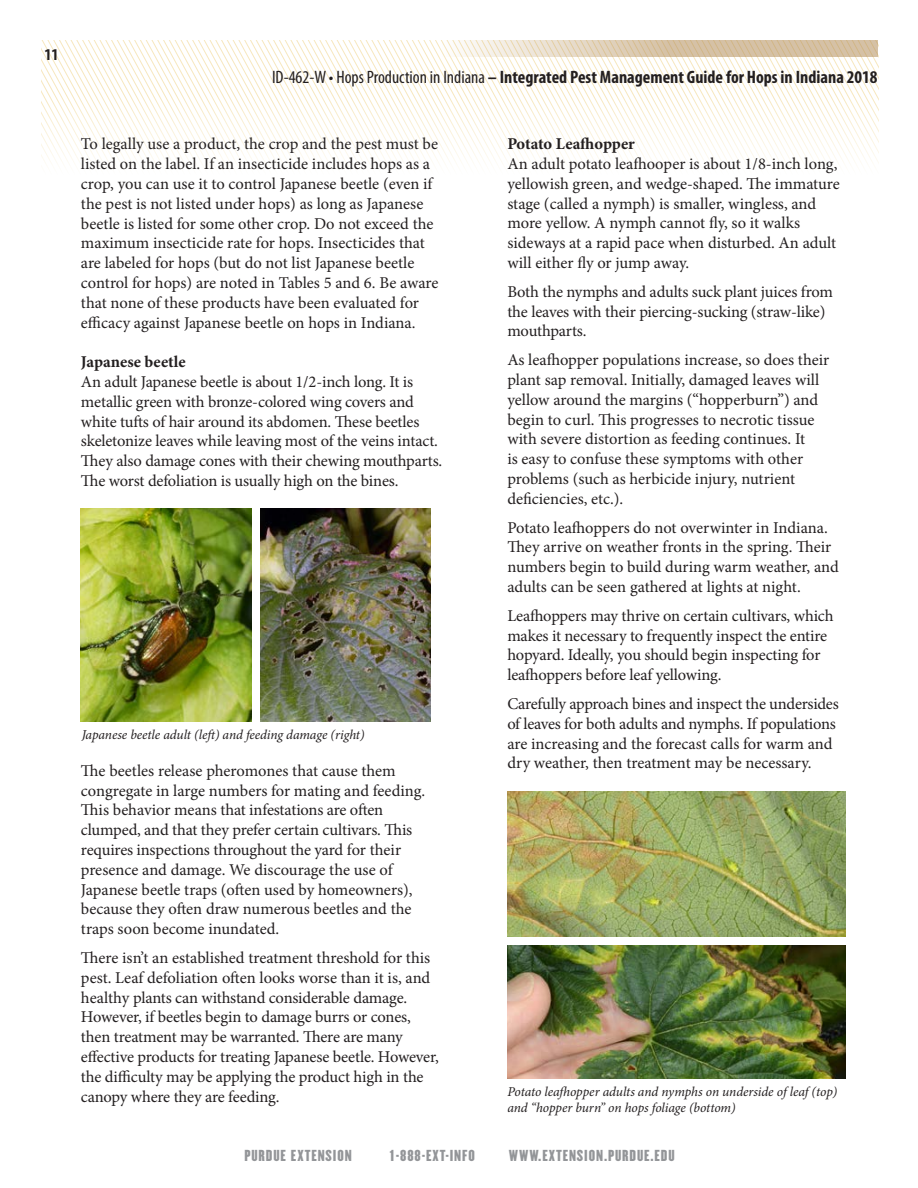
<style>
.page{position:relative;width:918px;height:1188px;background:#fff}
.page>*{position:absolute;margin:0;border:0;box-sizing:border-box;transform-origin:0 0}
.t1{font:700 condensed 18px "Myriad Pro";color:#231f20}
.Heading_3{font:16.5px/19.8px "Minion Pro";letter-spacing:-.005em;color:#231f20}
.Heading_3-2{font:700 16.5px "Minion Pro";color:#231f20}
.t2{font:700 condensed 16.5px "Myriad Pro";color:#231f20}
.t3{font:13.95px "Champion Liteweight";letter-spacing:.06em;color:#939598;scale:1.05 1}
.t4{font:italic 13.5px/16.2px "Minion Pro";letter-spacing:-.01em;color:#231f20}
.s1{font-weight:400}
</style>
<div class="page">
<svg style="left:41px;top:40px;width:837px;height:123px"></svg>
<svg style="left:279px;top:40px;width:599px;height:17px"></svg>
<img style="left:81px;top:509px;width:171px;height:212px">
<img style="left:260px;top:509px;width:171px;height:212px">
<img style="left:507px;top:945px;width:339px;height:134px">
<img style="left:507px;top:792px;width:339px;height:145px">
<p class="t2" style="left:45px;top:45px;width:16px">11</p>
<p class="t1" style="left:272px;top:65px;width:607px"><span class="s1">ID-462-W • Hops Production in Indiana</span> – Integrated Pest Management Guide for Hops in Indiana 2018</p>
<p class="Heading_3" style="left:81px;top:134px;width:359px">To legally use a product, the crop and the pest must be listed on the label. If an insecticide includes hops as a crop, you can use it to control Japanese beetle (even if the pest is not listed under hops) as long as Japanese beetle is listed for some other crop. Do not exceed the maximum insecticide rate for hops. Insecticides that are labeled for hops (but do not list Japanese beetle control for hops) are noted in Tables 5 and 6. Be aware that none of these products have been evaluated for efficacy against Japanese beetle on hops in Indiana.</p>
<p class="Heading_3-2" style="left:81px;top:350px;width:106px">Japanese beetle</p>
<p class="Heading_3" style="left:81px;top:372px;width:363px">An adult Japanese beetle is about 1/2-inch long. It is metallic green with bronze-colored wing covers and white tufts of hair around its abdomen. These beetles skeletonize leaves while leaving most of the veins intact.<br>They also damage cones with their chewing mouthparts.<br>The worst defoliation is usually high on the bines.</p>
<p class="t4" style="left:82px;top:726px;width:284px">Japanese beetle adult (left) and feeding damage (right)</p>
<p class="Heading_3" style="left:81px;top:761px;width:346px">The beetles release pheromones that cause them congregate in large numbers for mating and feeding.<br>This behavior means that infestations are often clumped, and that they prefer certain cultivars. This requires inspections throughout the yard for their presence and damage. We discourage the use of Japanese beetle traps (often used by homeowners), because they often draw numerous beetles and the traps soon become inundated.</p>
<p class="Heading_3" style="left:81px;top:948px;width:359px">There isn’t an established treatment threshold for this pest. Leaf defoliation often looks worse than it is, and healthy plants can withstand considerable damage.<br>However, if beetles begin to damage burrs or cones, then treatment may be warranted. There are many effective products for treating Japanese beetle. However, the difficulty may be applying the product high in the canopy where they are feeding.</p>
<p class="Heading_3-2" style="left:507px;top:132px;width:129px">Potato Leafhopper</p>
<p class="Heading_3" style="left:507px;top:154px;width:334px">An adult potato leafhooper is about 1/8-inch long, yellowish green, and wedge-shaped. The immature stage (called a nymph) is smaller, wingless, and more yellow. A nymph cannot fly, so it walks sideways at a rapid pace when disturbed. An adult will either fly or jump away.</p>
<p class="Heading_3" style="left:507px;top:282px;width:327px">Both the nymphs and adults suck plant juices from the leaves with their piercing-sucking (straw-like) mouthparts.</p>
<p class="Heading_3" style="left:507px;top:350px;width:324px">As leafhopper populations increase, so does their plant sap removal. Initially, damaged leaves will yellow around the margins (“hopperburn”) and begin to curl. This progresses to necrotic tissue with severe distortion as feeding continues. It<br>is easy to confuse these symptoms with other problems (such as herbicide injury, nutrient deficiencies, etc.).</p>
<p class="Heading_3" style="left:507px;top:518px;width:333px">Potato leafhoppers do not overwinter in Indiana.<br>They arrive on weather fronts in the spring. Their numbers begin to build during warm weather, and adults can be seen gathered at lights at night.</p>
<p class="Heading_3" style="left:507px;top:606px;width:328px">Leafhoppers may thrive on certain cultivars, which makes it necessary to frequently inspect the entire hopyard. Ideally, you should begin inspecting for leafhoppers before leaf yellowing.</p>
<p class="Heading_3" style="left:507px;top:694px;width:333px">Carefully approach bines and inspect the undersides of leaves for both adults and nymphs. If populations are increasing and the forecast calls for warm and dry weather, then treatment may be necessary.</p>
<p class="t4" style="left:507px;top:1084px;width:332px">Potato leafhopper adults and nymphs on underside of leaf (top) and “hopper burn” on hops foliage (bottom)</p>
<p class="t3" style="left:244px;top:1144px;width:104px">PURDUE EXTENSION</p>
<p class="t3" style="left:390px;top:1144px;width:82px">1-888-EXT-INFO</p>
<p class="t3" style="left:509px;top:1144px;width:159px">WWW.EXTENSION.PURDUE.EDU</p>
</div>
